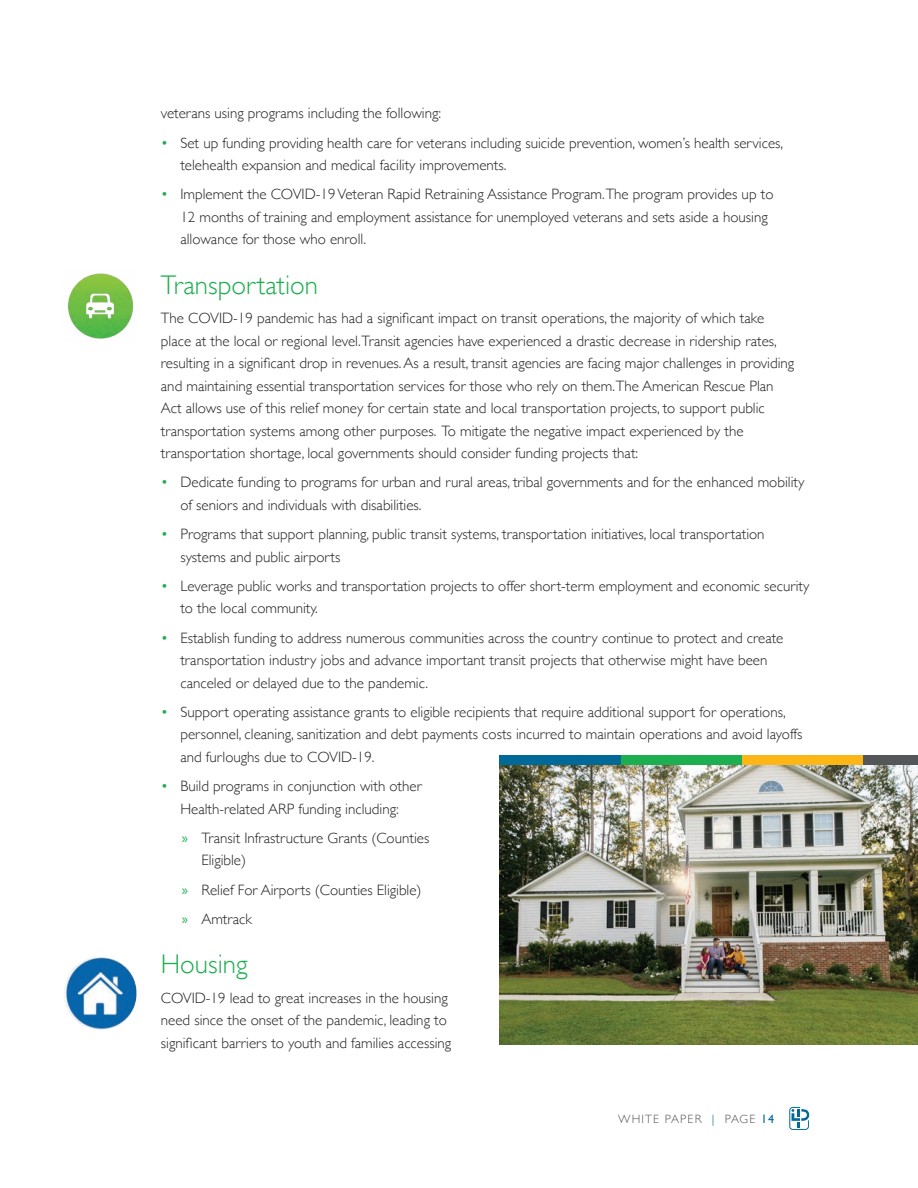
<style>
.page{position:relative;width:918px;height:1188px;background:#fff}
.page>*{position:absolute;margin:0;border:0;box-sizing:border-box;transform-origin:0 0}
.t1{font:300 27px "Gill Sans";color:#1cae4f}
.t2{font:300 15px/22.5px "Gill Sans";color:#231f20}
.t3{font:300 12px "Gill Sans";letter-spacing:.1em;color:#54565a}
.s1{color:#1cae4f}
.s2{font-family:"Myriad Pro";font-weight:400;color:#1cae4f}
.s3{color:#006998}
.s4{font-weight:400;color:#006998}
</style>
<div class="page">
<svg style="left:789px;top:1107px;width:21px;height:23px"></svg>
<div style="left:500px;top:755px;width:121px;height:11px;background:#006998"></div>
<div style="left:621px;top:755px;width:121px;height:11px;background:#1cae4f"></div>
<div style="left:742px;top:755px;width:122px;height:11px;background:#fcb615"></div>
<div style="left:864px;top:755px;width:54px;height:11px;background:#54565a"></div>
<img style="left:500px;top:766px;width:418px;height:279px">
<img style="left:67px;top:273px;width:67px;height:66px">
<img style="left:64px;top:957px;width:73px;height:73px">
<p class="t2" style="left:161px;top:102px;width:282px">veterans using programs including the following:</p>
<p class="t2" style="left:180px;top:131px;width:604px;text-indent:-20px"><span class="s1">•</span> Set up funding providing health care for veterans including suicide prevention, women’s health services, telehealth expansion and medical facility improvements.</p>
<p class="t2" style="left:180px;top:183px;width:595px;text-indent:-20px"><span class="s1">•</span> Implement the COVID-19 Veteran Rapid Retraining Assistance Program.The program provides up to<br>12 months of training and employment assistance for unemployed veterans and sets aside a housing allowance for those who enroll.</p>
<h1 class="t1" style="left:161px;top:264px;width:159px">Transportation</h1>
<p class="t2" style="left:161px;top:306px;width:635px">The COVID-19 pandemic has had a significant impact on transit operations, the majority of which take place at the local or regional level.Transit agencies have experienced a drastic decrease in ridership rates, resulting in a significant drop in revenues. As a result, transit agencies are facing major challenges in providing and maintaining essential transportation services for those who rely on them.The American Rescue Plan Act allows use of this relief money for certain state and local transportation projects, to support public transportation systems among other purposes. To mitigate the negative impact experienced by the transportation shortage, local governments should consider funding projects that:</p>
<p class="t2" style="left:180px;top:471px;width:625px;text-indent:-20px"><span class="s1">•</span> Dedicate funding to programs for urban and rural areas, tribal governments and for the enhanced mobility of seniors and individuals with disabilities.</p>
<p class="t2" style="left:180px;top:522px;width:586px;text-indent:-20px"><span class="s1">•</span> Programs that support planning, public transit systems, transportation initiatives, local transportation systems and public airports</p>
<p class="t2" style="left:180px;top:574px;width:630px;text-indent:-20px"><span class="s1">•</span> Leverage public works and transportation projects to offer short-term employment and economic security to the local community.</p>
<p class="t2" style="left:180px;top:626px;width:605px;text-indent:-20px"><span class="s1">•</span> Establish funding to address numerous communities across the country continue to protect and create transportation industry jobs and advance important transit projects that otherwise might have been canceled or delayed due to the pandemic.</p>
<p class="t2" style="left:180px;top:700px;width:624px;text-indent:-20px"><span class="s1">•</span> Support operating assistance grants to eligible recipients that require additional support for operations, personnel, cleaning, sanitization and debt payments costs incurred to maintain operations and avoid layoffs and furloughs due to COVID-19.</p>
<p class="t2" style="left:161px;top:774px;width:262px;text-align:center"><span class="s1">•</span> Build programs in conjunction with other<br>Health-related ARP funding including:</p>
<p class="t2" style="left:201px;top:826px;width:229px;text-indent:-20px"><span class="s2">»</span> Transit Infrastructure Grants (Counties<br>Eligible)</p>
<p class="t2" style="left:182px;top:874px;width:241px;line-height:29.2px"><span class="s2">»</span> Relief For Airports (Counties Eligible) <span class="s2">»</span> Amtrack</p>
<h1 class="t1" style="left:161px;top:943px;width:88px">Housing</h1>
<p class="t2" style="left:161px;top:986px;width:292px">COVID-19 lead to great increases in the housing need since the onset of the pandemic, leading to significant barriers to youth and families accessing</p>
<p class="t3" style="left:618px;top:1109px;width:158px">WHITE PAPER <span class="s3">|</span> PAGE <span class="s4">14</span></p>
</div>
